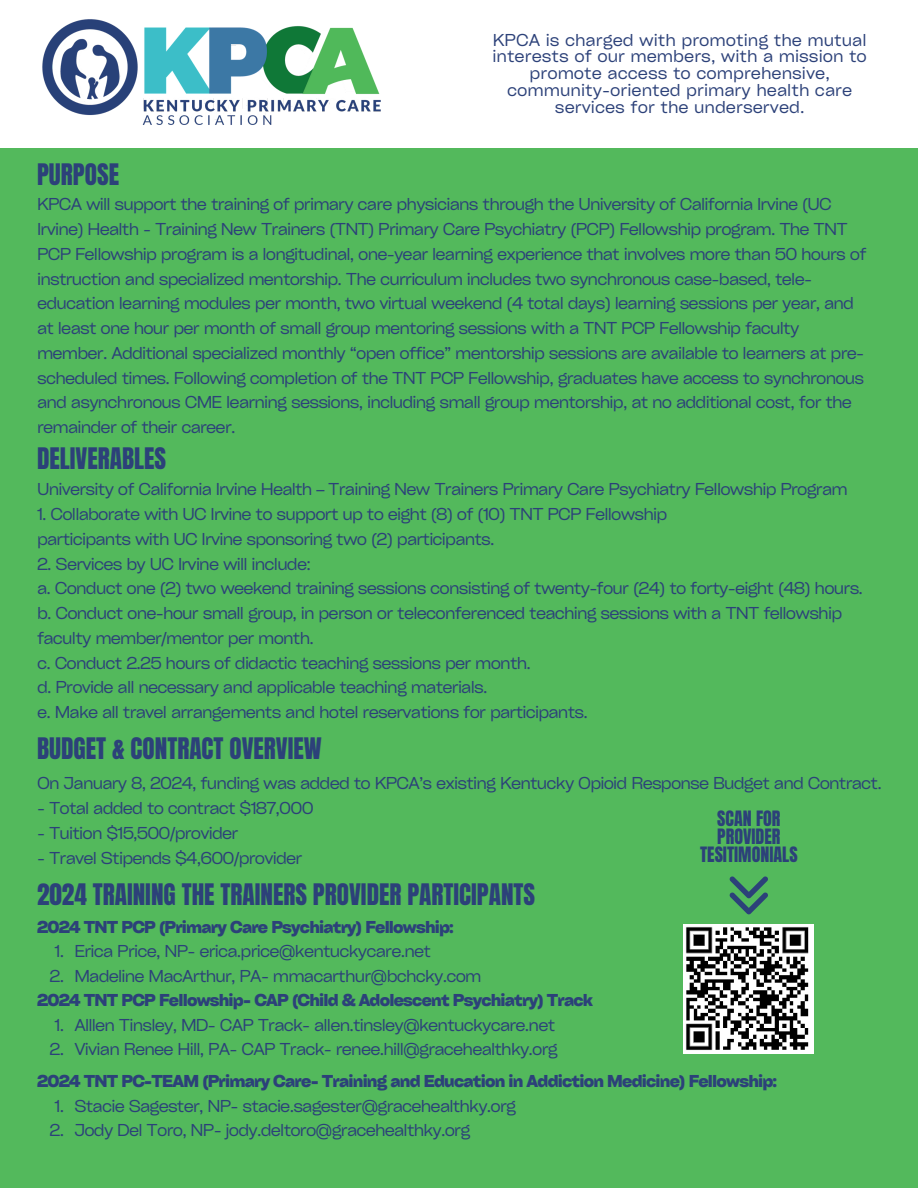
<style>
.page{position:relative;width:918px;height:1188px;background:#53b95c}
.page>*{position:absolute;margin:0;border:0;box-sizing:border-box;transform-origin:0 0}
.t1{font:25.2px "Anton";color:#2c4179}
.t2{font:18px/18px "Anton";color:#2c4179;text-align:center}
.t3{font:16.5px/24.8px "Cy Grotesk Key";letter-spacing:-.05em;color:#2c4179}
.t4{font:700 16.5px "Cy Grotesk Key";letter-spacing:-.05em;color:#2c4179}
.t5{font:16.5px/16.8px "Cy Grotesk Key";color:#2c4179;text-align:center}
</style>
<div class="page">
<div style="left:0;top:0;width:918px;height:147px;background:#fff"></div>
<img style="left:42px;top:19px;width:339px;height:106px">
<svg style="left:730px;top:876px;width:38px;height:38px"></svg>
<img style="left:683px;top:925px;width:131px;height:129px">
<p class="t1" style="left:37px;top:156px;width:84px">PURPOSE</p>
<p class="t5" style="left:492px;top:31px;width:376px">KPCA is charged with promoting the mutual interests of our members, with a mission to promote access to comprehensive, community-oriented primary health care services for the underserved.</p>
<p class="t3" style="left:37px;top:191px;width:831px">KPCA will support the training of primary care physicians through the University of California Irvine (UC Irvine) Health - Training New Trainers (TNT) Primary Care Psychiatry (PCP) Fellowship program. The TNT PCP Fellowship program is a longitudinal, one-year learning experience that involves more than 50 hours of instruction and specialized mentorship. The curriculum includes two synchronous case-based, tele&shy;education learning modules per month, two virtual weekend (4 total days) learning sessions per year, and at least one hour per month of small group mentoring sessions with a TNT PCP Fellowship faculty member. Additional specialized monthly “open office” mentorship sessions are available to learners at pre&shy;scheduled times. Following completion of the TNT PCP Fellowship, graduates have access to synchronous and asynchronous CME learning sessions, including small group mentorship, at no additional cost, for the remainder of their career.</p>
<p class="t1" style="left:37px;top:440px;width:131px">DELIVERABLES</p>
<p class="t3" style="left:37px;top:476px;width:812px">University of California Irvine Health – Training New Trainers Primary Care Psychiatry Fellowship Program</p>
<h1 class="t3" style="left:37px;top:501px;width:632px">1. Collaborate with UC Irvine to support up to eight (8) of (10) TNT PCP Fellowship</h1>
<p class="t3" style="left:37px;top:526px;width:459px">participants with UC Irvine sponsoring two (2) participants.</p>
<h1 class="t3" style="left:37px;top:551px;width:275px">2. Services by UC Irvine will include:</h1>
<p class="t3" style="left:37px;top:575px;width:827px">a. Conduct one (2) two weekend training sessions consisting of twenty-four (24) to forty-eight (48) hours.</p>
<p class="t3" style="left:37px;top:600px;width:807px">b. Conduct one-hour small group, in person or teleconferenced teaching sessions with a TNT fellowship faculty member/mentor per month.</p>
<p class="t3" style="left:37px;top:650px;width:495px">c. Conduct 2.25 hours of didactic teaching sessions per month.</p>
<p class="t3" style="left:37px;top:674px;width:452px">d. Provide all necessary and applicable teaching materials.</p>
<p class="t3" style="left:37px;top:699px;width:552px">e. Make all travel arrangements and hotel reservations for participants.</p>
<p class="t1" style="left:37px;top:731px;width:286px">BUDGET &amp; CONTRACT OVERVIEW</p>
<h1 class="t3" style="left:37px;top:770px;width:846px">On January 8, 2024, funding was added to KPCA’s existing Kentucky Opioid Response Budget and Contract.</h1>
<p class="t3" style="left:37px;top:795px;width:278px">- Total added to contract $187,000</p>
<p class="t3" style="left:37px;top:820px;width:203px">- Tuition $15,500/provider</p>
<p class="t3" style="left:37px;top:845px;width:267px">- Travel Stipends $4,600/provider</p>
<p class="t1" style="left:37px;top:876px;width:500px">2024 TRAINING THE TRAINERS PROVIDER PARTICIPANTS</p>
<h2 class="t4" style="left:37px;top:916px;width:418px">2024 TNT PCP (Primary Care Psychiatry) Fellowship:</h2>
<h1 class="t3" style="left:55px;top:938px;width:378px">1. Erica Price, NP- erica.price@kentuckycare.net</h1>
<p class="t3" style="left:50px;top:963px;width:433px">2. Madeline MacArthur, PA- mmacarthur@bchcky.com</p>
<h3 class="t4" style="left:37px;top:989px;width:558px">2024 TNT PCP Fellowship- CAP (Child &amp; Adolescent Psychiatry) Track</h3>
<p class="t3" style="left:55px;top:1012px;width:502px">1. Alllen Tinsley, MD- CAP Track- allen.tinsley@kentuckycare.net</p>
<p class="t3" style="left:50px;top:1036px;width:510px">2. Vivian Renee Hill, PA- CAP Track- renee.hill@gracehealthky.org</p>
<p class="t4" style="left:37px;top:1070px;width:742px">2024 TNT PC-TEAM (Primary Care- Training and Education in Addiction Medicine) Fellowship:</p>
<h3 class="t3" style="left:55px;top:1093px;width:463px">1. Stacie Sagester, NP- stacie.sagester@gracehealthky.org</h3>
<p class="t3" style="left:50px;top:1117px;width:422px">2. Jody Del Toro, NP- jody.deltoro@gracehealthky.org</p>
<h3 class="t2" style="left:700px;top:810px;width:99px">SCAN FOR<br>PROVIDER<br>TESITIMONIALS</h3>
</div>
